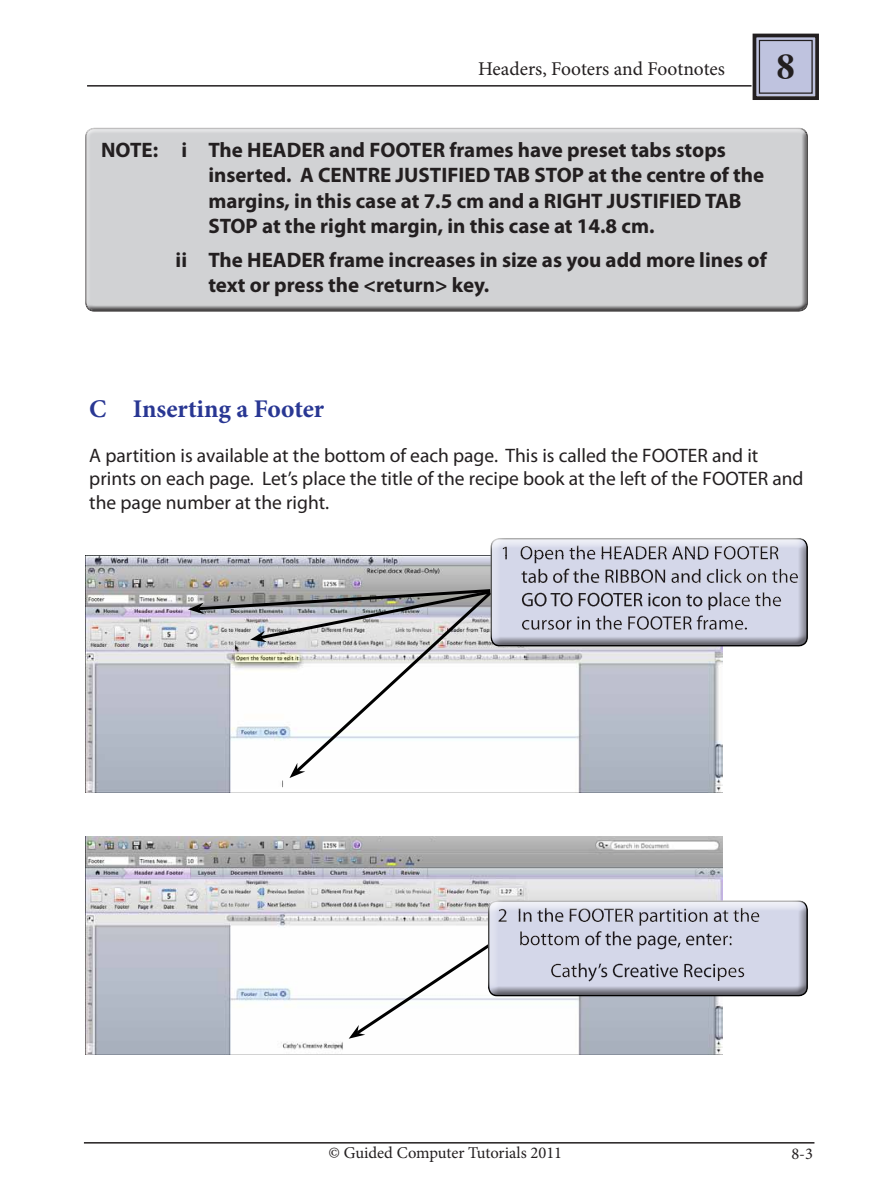
<style>
.page{position:relative;width:893px;height:1191px;background:#fff}
.page>*{position:absolute;margin:0;border:0;box-sizing:border-box;transform-origin:0 0}
.t1{font:700 36px "Times";color:#231f20}
.t2{font:700 25.5px "Minion Pro";letter-spacing:-.005em;color:#293793}
.t3{font:700 21px/25.2px "Myriad Pro";color:#231f20}
.t4{font:19.5px/23.4px "Myriad Pro";color:#231f20}
.t5{font:19.5px "Minion Pro";letter-spacing:-.005em;color:#231f20}
.t6{font:16.5px "Minion Pro";color:#231f20}
</style>
<div class="page">
<hr style="left:84px;top:1142px;width:730px;height:1px;background:#231f20">
<hr style="left:87px;top:85px;width:665px;height:2px;background:#231f20">
<svg style="left:751px;top:33px;width:68px;height:67px;background:#9d9fb4"></svg>
<div style="left:759px;top:40px;width:54px;height:54px;border:1px solid #231f20"></div>
<div style="left:85px;top:125px;width:723px;height:187px;background:#231f20;opacity:.75"></div>
<img style="left:85px;top:555px;width:638px;height:237px">
<img style="left:85px;top:837px;width:638px;height:217px">
<svg style="left:188px;top:555px;width:535px;height:223px"></svg>
<div style="left:490px;top:538px;width:331px;height:109px;background:#231f20;opacity:.6"></div>
<svg style="left:349px;top:901px;width:374px;height:137px"></svg>
<div style="left:487px;top:900px;width:321px;height:97px;background:#231f20;opacity:.6"></div>
<p class="t5" style="left:478px;top:56px;width:248px">Headers, Footers and Footnotes</p>
<h1 class="t1" style="left:777px;top:33px;width:19px">8</h1>
<p class="t3" style="left:208px;top:137px;width:557px;text-indent:-107px">NOTE: i The HEADER and FOOTER frames have preset tabs stops inserted. A CENTRE JUSTIFIED TAB STOP at the centre of the margins, in this case at 7.5 cm and a RIGHT JUSTIFIED TAB STOP at the right margin, in this case at 14.8 cm.</p>
<p class="t3" style="left:208px;top:246px;width:560px;text-indent:-33px">ii The HEADER frame increases in size as you add more lines of text or press the &lt;return&gt; key.</p>
<p class="t2" style="left:89px;top:391px;width:236px">C Inserting a Footer</p>
<p class="t4" style="left:89px;top:443px;width:716px">A partition is available at the bottom of each page. This is called the FOOTER and it prints on each page. Let’s place the title of the recipe book at the left of the FOOTER and the page number at the right.</p>
<p class="t6" style="left:328px;top:1141px;width:235px">© Guided Computer Tutorials 2011</p>
<p class="t6" style="left:791px;top:1142px;width:23px">8-3</p>
</div>
